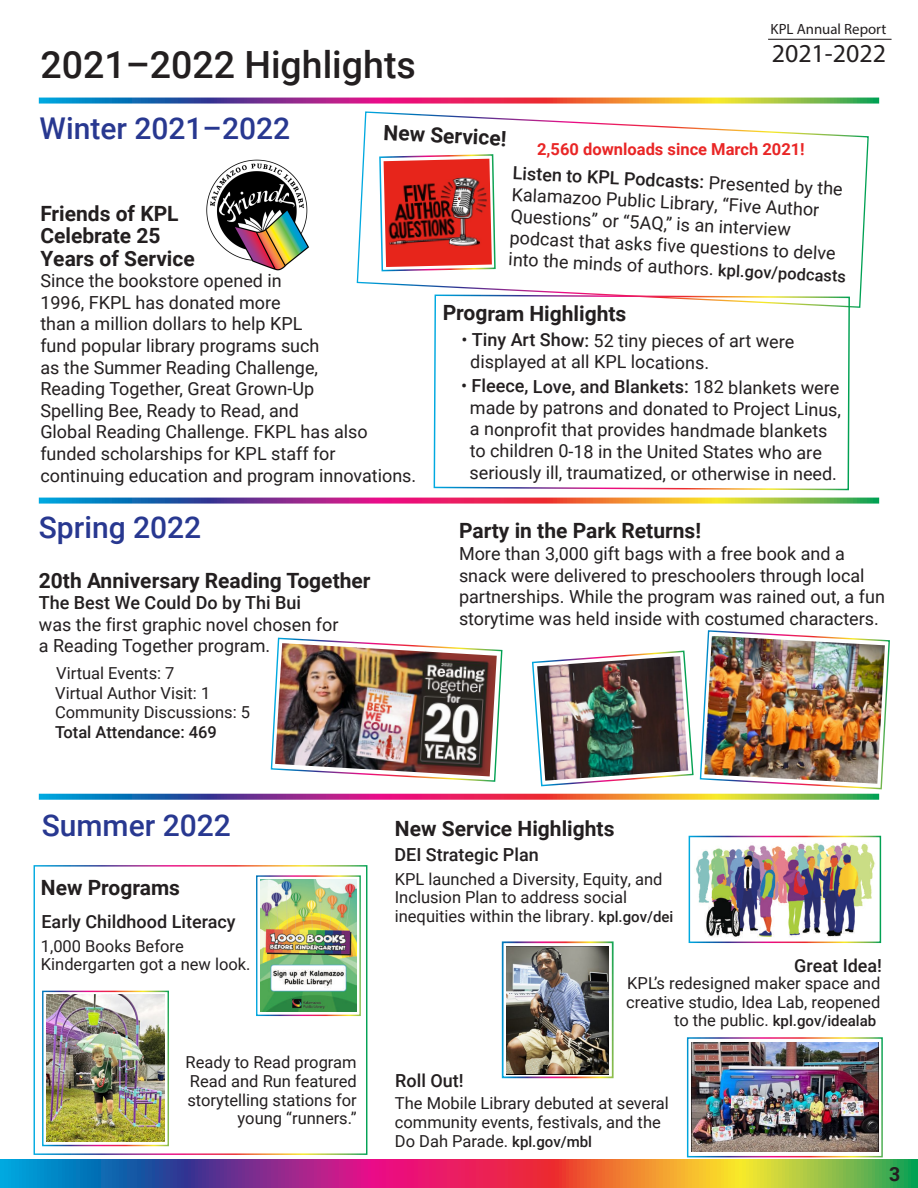
<style>
.page{position:relative;width:918px;height:1188px;background:#fff}
.page>*{position:absolute;margin:0;border:0;box-sizing:border-box;transform-origin:0 0}
.t1{font:500 37.5px "Roboto";color:#231f20}
.t2{font:500 30px "Roboto";color:#283890}
.t3{font:25.95px "Myriad Pro";color:#231f20}
.t4{font:700 21px/22.2px "Roboto";color:#231f20}
.t5{font:700 19.5px "Roboto";color:#231f20}
.t6{font:18px/21.6px "Roboto";color:#231f20}
.t7{font:500 18px "Roboto";color:#231f20}
.t8{font:16.5px/18.6px "Roboto";color:#231f20}
.t9{font:700 16.5px "Roboto";color:#e92626}
.t10{font:500 16.5px "Roboto";color:#231f20}
.t11{font:500 15px "Roboto";color:#231f20}
.t12{font:14.85px "Myriad Pro";color:#231f20}
.s1{font-weight:500}
.s2{font-weight:500;font-size:16.5px}
.s3{font-weight:500;font-size:15px}
.s4{font-weight:400;font-size:16.5px}
</style>
<div class="page">
<svg style="left:0;top:1160px;width:918px;height:28px;background:#9a676b"></svg>
<hr style="left:768px;top:39px;width:124px;height:1px;background:#231f20">
<svg style="left:39px;top:98px;width:840px;height:6px;background:#a27276"></svg>
<svg style="left:39px;top:498px;width:840px;height:6px;background:#a27175"></svg>
<img style="left:206px;top:159px;width:103px;height:111px">
<svg style="left:356px;top:111px;width:513px;height:197px"></svg>
<svg style="left:433px;top:294px;width:418px;height:197px"></svg>
<img style="left:260px;top:879px;width:97px;height:133px">
<svg style="left:39px;top:794px;width:840px;height:6px;background:#9f6e72"></svg>
<div style="left:34px;top:865px;width:333px;height:290px;border:1px solid #fff"></div>
<img style="left:378px;top:153px;width:118px;height:119px">
<img style="left:270px;top:637px;width:233px;height:145px">
<img style="left:532px;top:630px;width:358px;height:160px">
<img style="left:507px;top:946px;width:101px;height:128px">
<div style="left:502px;top:941px;width:112px;height:137px;border:2px solid #fff"></div>
<img style="left:47px;top:995px;width:117px;height:147px">
<div style="left:42px;top:991px;width:127px;height:155px;border:1px solid #fff"></div>
<img style="left:688px;top:835px;width:194px;height:108px">
<div style="left:689px;top:836px;width:192px;height:107px;border:1px solid #fff"></div>
<img style="left:692px;top:1042px;width:186px;height:110px">
<div style="left:687px;top:1037px;width:196px;height:120px;border:1px solid #fff"></div>
<h1 class="t1" style="left:41px;top:39px;width:377px">2021–2022 Highlights</h1>
<h2 class="t2" style="left:40px;top:108px;width:252px">Winter 2021–2022</h2>
<p class="t4" style="left:384px;top:120px;width:125px;rotate:3deg">New Service!</p>
<p class="t12" style="left:771px;top:20px;width:117px">KPL Annual Report</p>
<h3 class="t3" style="left:772px;top:37px;width:116px">2021-2022</h3>
<p class="t9" style="left:537px;top:138px;width:269px">2,560 downloads since March 2021!</p>
<p class="t4" style="left:40px;top:202px;width:156px">Friends of KPL<br>Celebrate 25<br>Years of Service</p>
<p class="t6" style="left:40px;top:269px;width:377px">Since the bookstore opened in<br>1996, FKPL has donated more<br>than a million dollars to help KPL<br>fund popular library programs such<br>as the Summer Reading Challenge,<br>Reading Together, Great Grown-Up<br>Spelling Bee, Ready to Read, and<br>Global Reading Challenge. FKPL has also funded scholarships for KPL staff for continuing education and program innovations.</p>
<h2 class="t2" style="left:39px;top:507px;width:164px">Spring 2022</h2>
<p class="t4" style="left:39px;top:568px;width:333px">20th Anniversary Reading Together</p>
<p class="t7" style="left:39px;top:590px;width:264px">The Best We Could Do by Thi Bui</p>
<p class="t6" style="left:39px;top:613px;width:301px">was the first graphic novel chosen for a Reading Together program.</p>
<p class="t8" style="left:55px;top:663px;width:196px;line-height:19.8px">Virtual Events: 7<br>Virtual Author Visit: 1<br>Community Discussions: 5</p>
<p class="t10" style="left:55px;top:721px;width:163px">Total Attendance: 469</p>
<p class="t6" style="left:514px;top:161px;width:340px;rotate:3deg"><span class="s1">Listen to KPL Podcasts:</span> Presented by the Kalamazoo Public Library, “Five Author Questions” or “5AQ,” is an interview podcast that asks five questions to delve into the minds of authors. <span class="s2">kpl.gov/podcasts</span></p>
<p class="t4" style="left:443px;top:302px;width:185px">Program Highlights</p>
<p class="t6" style="left:470px;top:329px;width:326px;line-height:21.1px;text-indent:-9px">• <span class="s1">Tiny Art Show:</span> 52 tiny pieces of art were displayed at all KPL locations.</p>
<p class="t6" style="left:461px;top:375px;width:382px;text-align:center">• <span class="s1">Fleece, Love, and Blankets:</span> 182 blankets were made by patrons and donated to Project Linus, a nonprofit that provides handmade blankets<br>to children 0-18 in the United States who are seriously ill, traumatized, or otherwise in need.</p>
<p class="t4" style="left:459px;top:519px;width:244px">Party in the Park Returns!</p>
<p class="t6" style="left:459px;top:542px;width:427px">More than 3,000 gift bags with a free book and a snack were delivered to preschoolers through local partnerships. While the program was rained out, a fun storytime was held inside with costumed characters.</p>
<h2 class="t2" style="left:42px;top:805px;width:191px">Summer 2022</h2>
<p class="t4" style="left:41px;top:875px;width:141px">New Programs</p>
<p class="t7" style="left:41px;top:909px;width:196px">Early Childhood Literacy</p>
<p class="t8" style="left:41px;top:936px;width:211px">1,000 Books Before<br>Kindergarten got a new look.</p>
<p class="t8" style="left:186px;top:1053px;width:173px;text-align:right">Ready to Read program<br>Read and Run featured storytelling stations for young “runners.”</p>
<p class="t4" style="left:395px;top:817px;width:221px">New Service Highlights</p>
<p class="t8" style="left:395px;top:869px;width:280px">KPL launched a Diversity, Equity, and<br>Inclusion Plan to address social inequities within the library. <span class="s3">kpl.gov/dei</span></p>
<p class="t7" style="left:394px;top:843px;width:146px">DEI Strategic Plan</p>
<p class="t7" style="left:794px;top:953px;width:89px">Great Idea!</p>
<p class="t8" style="left:626px;top:973px;width:256px">KPL’s redesigned maker space and creative studio, Idea Lab, reopened</p>
<p class="t11" style="left:674px;top:1011px;width:204px"><span class="s4">to the public.</span> kpl.gov/idealab</p>
<p class="t7" style="left:395px;top:1068px;width:70px">Roll Out!</p>
<p class="t8" style="left:395px;top:1094px;width:276px">The Mobile Library debuted at several community events, festivals, and the<br>Do Dah Parade. <span class="s3">kpl.gov/mbl</span></p>
<p class="t5" style="left:889px;top:1160px;width:13px">3</p>
</div>
